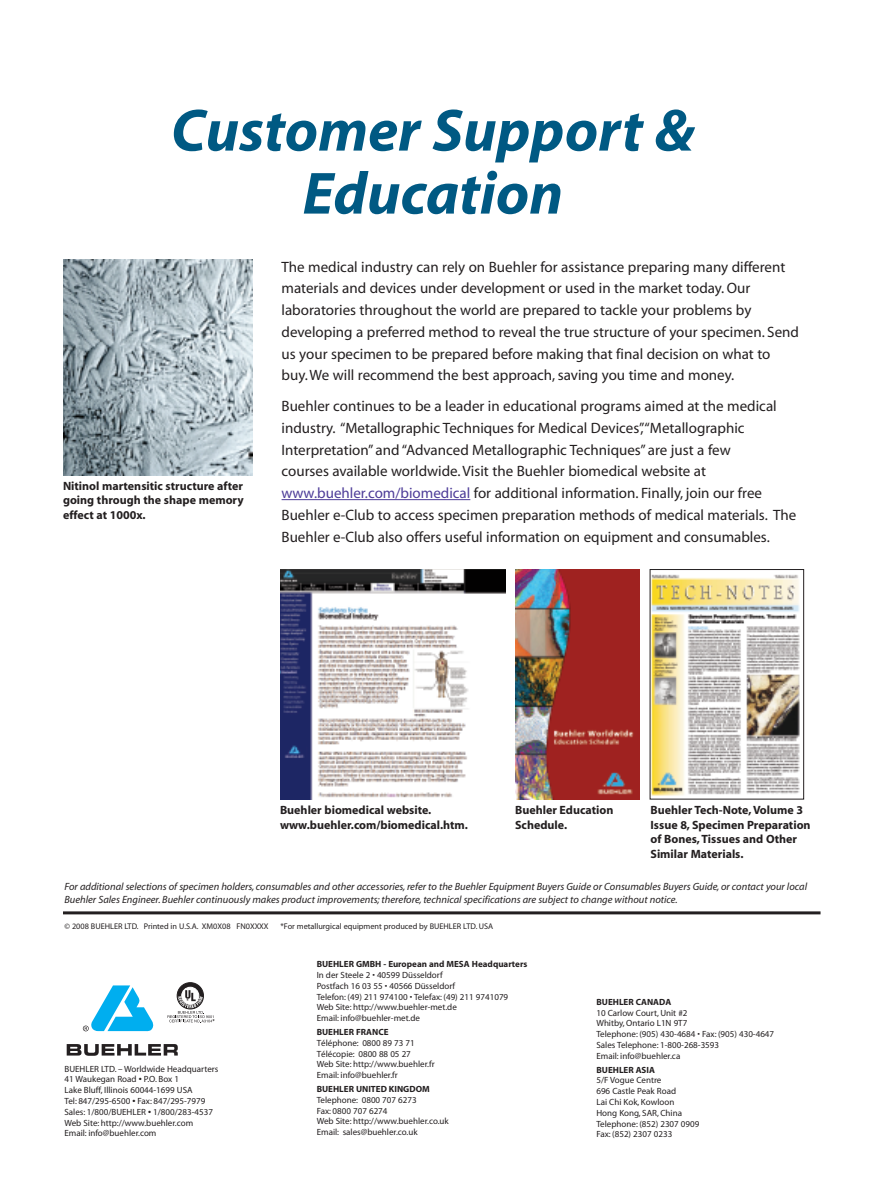
<style>
.page{position:relative;width:893px;height:1188px;background:#fff}
.page>*{position:absolute;margin:0;border:0;box-sizing:border-box;transform-origin:0 0}
.t1{font:italic 700 60px/63px "Myriad";color:#005983;text-align:center}
.t2{font:15px/21.8px "Myriad";color:#231f20}
.t3{font:700 12px/14.4px "Myriad";color:#231f20}
.t4{font:italic 10.5px/12.6px "Myriad";color:#231f20}
.t5{font:9px/10.8px "Myriad";color:#231f20}
.t6{font:700 9px "Myriad";color:#231f20}
.t7{font:8.25px "Myriad";color:#231f20}
.s1{color:#4d3c98}
.s2{font-weight:700}
</style>
<div class="page">
<hr style="left:63px;top:911px;width:757px;height:3px;background:#231f20">
<svg style="left:67px;top:1044px;width:111px;height:12px"></svg>
<svg style="left:83px;top:985px;width:71px;height:46px"></svg>
<svg style="left:177px;top:983px;width:26px;height:26px"></svg>
<div style="left:177px;top:983px;width:27px;height:26px;border:1px solid #231f20;border-radius:50%"></div>
<svg style="left:182px;top:987px;width:17px;height:17px"></svg>
<div style="left:182px;top:987px;width:17px;height:17px;border:1px solid #fff;border-radius:50%"></div>
<svg style="left:167px;top:990px;width:48px;height:33px"></svg>
<hr style="left:282px;top:499px;width:188px;height:1px;background:#4d3c98">
<img style="left:63px;top:260px;width:189px;height:216px">
<img style="left:280px;top:569px;width:225px;height:231px">
<img style="left:516px;top:569px;width:124px;height:231px">
<img style="left:652px;top:574px;width:148px;height:222px">
<div style="left:650px;top:569px;width:154px;height:231px;border:1px solid #231f20"></div>
<h1 class="t1" style="left:171px;top:105px;width:525px">Customer Support &amp;<br>Education</h1>
<p class="t3" style="left:63px;top:480px;width:182px;text-align:justify">Nitinol martensitic structure after going through the shape memory effect at 1000x.</p>
<p class="t2" style="left:282px;top:257px;width:519px">The medical industry can rely on Buehler for assistance preparing many different materials and devices under development or used in the market today. Our laboratories throughout the world are prepared to tackle your problems by developing a preferred method to reveal the true structure of your specimen. Send us your specimen to be prepared before making that final decision on what to buy.We will recommend the best approach, saving you time and money.</p>
<p class="t2" style="left:282px;top:397px;width:516px">Buehler continues to be a leader in educational programs aimed at the medical industry. “Metallographic Techniques for Medical Devices”,“Metallographic Interpretation” and“Advanced Metallographic Techniques” are just a few<br>courses available worldwide.Visit the Buehler biomedical website at <span class="s1">www.buehler.com/biomedical</span> for additional information. Finally, join our free Buehler e-Club to access specimen preparation methods of medical materials. The Buehler e-Club also offers useful information on equipment and consumables.</p>
<p class="t3" style="left:515px;top:804px;width:100px">Buehler Education<br>Schedule.</p>
<p class="t3" style="left:280px;top:804px;width:189px">Buehler biomedical website. www.buehler.com/biomedical.htm.</p>
<p class="t3" style="left:651px;top:804px;width:162px">Buehler Tech-Note,Volume 3<br>Issue 8, Specimen Preparation of Bones,Tissues and Other<br>Similar Materials.</p>
<p class="t4" style="left:64px;top:881px;width:744px">For additional selections of specimen holders, consumables and other accessories,refer to the Buehler Equipment Buyers Guide or Consumables Buyers Guide, or contact your local<br>Buehler Sales Engineer. Buehler continuously makes product improvements; therefore,technical specifications are subject to change without notice.</p>
<p class="t7" style="left:64px;top:923px;width:206px">© 2008 BUEHLER LTD. Printed in U.S.A. XM0X08 FN0XXXX</p>
<p class="t7" style="left:281px;top:923px;width:214px">*For metallurgical equipment produced by BUEHLER LTD. USA</p>
<p class="t5" style="left:64px;top:1064px;width:155px">BUEHLER LTD. – Worldwide Headquarters 41 Waukegan Road <span class="s2">•</span> P.O. Box 1<br>Lake Bluff, Illinois 60044-1699 USA<br>Tel: 847/295-6500 <span class="s2">•</span> Fax: 847/295-7979<br>Sales: 1/800/BUEHLER <span class="s2">•</span> 1/800/283-4537<br>Web Site: http://www.buehler.com<br>Email: info@buehler.com</p>
<p class="t6" style="left:317px;top:961px;width:212px">BUEHLER GMBH - European and MESA Headquarters</p>
<p class="t5" style="left:317px;top:970px;width:193px">In der Steele 2 • 40599 Düsseldorf<br>Postfach 16 03 55 • 40566 Düsseldorf<br>Telefon: (49) 211 974100 • Telefax: (49) 211 9741079<br>Web Site: http://www.buehler-met.de<br>Email: info@buehler-met.de</p>
<p class="t6" style="left:317px;top:1029px;width:73px">BUEHLER FRANCE</p>
<p class="t5" style="left:317px;top:1038px;width:119px">Téléphone: 0800 89 73 71<br>Télécopie: 0800 88 05 27<br>Web Site: http://www.buehler.fr<br>Email: info@buehler.fr</p>
<p class="t6" style="left:317px;top:1086px;width:114px">BUEHLER UNITED KINGDOM</p>
<p class="t5" style="left:317px;top:1095px;width:134px">Telephone: 0800 707 6273<br>Fax: 0800 707 6274<br>Web Site: http://www.buehler.co.uk<br>Email: sales@buehler.co.uk</p>
<p class="t6" style="left:596px;top:998px;width:76px">BUEHLER CANADA</p>
<p class="t5" style="left:596px;top:1008px;width:179px">10 Carlow Court, Unit #2<br>Whitby, Ontario L1N 9T7<br>Telephone: (905) 430-4684 • Fax: (905) 430-4647<br>Sales Telephone: 1-800-268-3593<br>Email: info@buehler.ca</p>
<p class="t6" style="left:596px;top:1066px;width:60px">BUEHLER ASIA</p>
<p class="t5" style="left:596px;top:1076px;width:105px">5/F Vogue Centre<br>696 Castle Peak Road<br>Lai Chi Kok, Kowloon<br>Hong Kong, SAR, China<br>Telephone: (852) 2307 0909<br>Fax: (852) 2307 0233</p>
</div>
